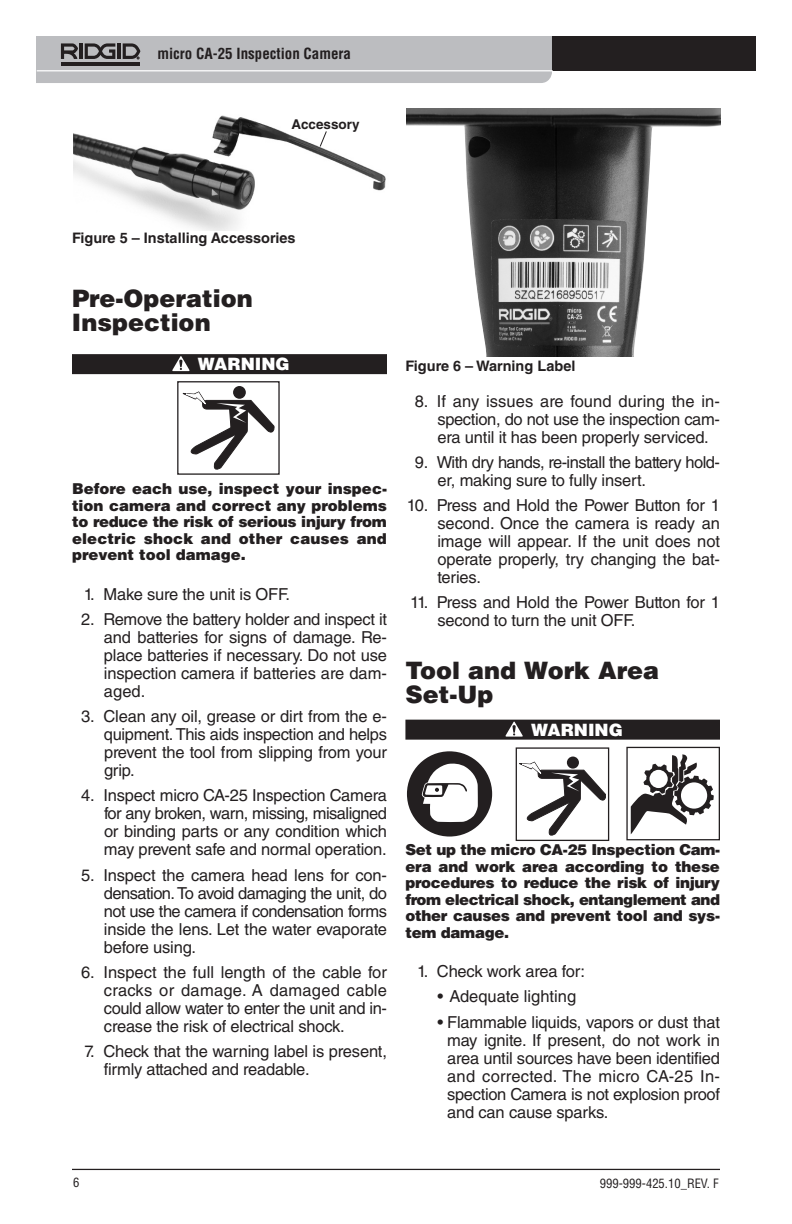
<style>
.page{position:relative;width:792px;height:1224px;background:#fff}
.page>*{position:absolute;margin:0;border:0;box-sizing:border-box;transform-origin:0 0}
.t1{font:900 24px/24px "Helvetica LT Std";color:#231f20}
.t2{font:900 17px "Helvetica LT Std";color:#fff}
.t3{font:16.4px/18px "Helvetica LT Std";letter-spacing:-.01em;color:#231f20;text-align:justify}
.t4{font:16.4px/18px "Helvetica LT Std";letter-spacing:-.035em;color:#231f20}
.t5{font:900 15px/16.4px "Helvetica LT Std";letter-spacing:-.02em;color:#231f20;text-align:justify}
.t6{font:700 condensed 15px "Helvetica LT Std";color:#231f20}
.t7{font:700 14.4px "Helvetica LT Std";color:#231f20}
.t8{font:700 13.6px "Helvetica LT Std";color:#231f20}
.t9{font:condensed 12.6px "Helvetica LT Std";color:#231f20}
</style>
<div class="page">
<div style="left:405px;top:720px;width:315px;height:20px;background:#231f20"></div>
<svg style="left:505px;top:722px;width:18px;height:15px"></svg>
<div style="left:72px;top:354px;width:315px;height:20px;background:#231f20"></div>
<svg style="left:173px;top:371px;width:16px;height:1px"></svg>
<svg style="left:172px;top:356px;width:18px;height:15px"></svg>
<div style="left:403px;top:37px;width:353px;height:34px;background:#231f20"></div>
<img style="left:406px;top:108px;width:315px;height:248px">
<img style="left:74px;top:115px;width:312px;height:116px">
<svg style="left:319px;top:130px;width:9px;height:18px"></svg>
<svg style="left:36px;top:36px;width:516px;height:47px;background:#b6b6b9"></svg>
<hr style="left:37px;top:70px;width:516px;height:1px;background:#fff">
<hr style="left:72px;top:1169px;width:648px;height:1px;background:#231f20">
<svg style="left:407px;top:751px;width:85px;height:86px"></svg>
<div style="left:567px;top:757px;width:12px;height:12px;background:#231f20;border-radius:50%"></div>
<svg style="left:519px;top:762px;width:87px;height:73px"></svg>
<div style="left:516px;top:747px;width:93px;height:94px;border:1px solid #231f20"></div>
<svg style="left:631px;top:754px;width:83px;height:80px"></svg>
<div style="left:626px;top:747px;width:94px;height:93px;border:1px solid #231f20"></div>
<div style="left:233px;top:386px;width:13px;height:13px;background:#231f20;border-radius:50%"></div>
<svg style="left:183px;top:392px;width:91px;height:77px"></svg>
<div style="left:177px;top:381px;width:103px;height:94px;border:1px solid #231f20"></div>
<p class="t6" style="left:157px;top:48px;width:195px">micro CA-25 Inspection Camera</p>
<p class="t8" style="left:292px;top:120px;width:70px">Accessory</p>
<p class="t7" style="left:72px;top:233px;width:225px">Figure 5 – Installing Accessories</p>
<h1 class="t1" style="left:72px;top:288px;width:182px">Pre-Operation<br>Inspection</h1>
<p class="t2" style="left:198px;top:358px;width:93px">WARNING</p>
<p class="t5" style="left:72px;top:482px;width:317px">Before each use, inspect your inspec&shy;tion camera and correct any problems to reduce the risk of serious injury from electric shock and other causes and prevent tool damage.</p>
<p class="t3" style="left:84px;top:587px;width:208px">1. Make sure the unit is OFF.</p>
<p class="t3" style="left:104px;top:612px;width:285px;text-indent:-23px">2. Remove the battery holder and inspect it and batteries for signs of damage. Re&shy;place batteries if necessary. Do not use inspection camera if batteries are dam&shy;aged.</p>
<p class="t3" style="left:104px;top:709px;width:285px;text-indent:-23px">3. Clean any oil, grease or dirt from the e&shy;quipment. This aids inspection and helps prevent the tool from slipping from your grip.</p>
<p class="t3" style="left:104px;top:788px;width:285px;text-indent:-23px">4. Inspect micro CA-25 Inspection Camera for any broken, warn, missing, misaligned or binding parts or any condition which may prevent safe and normal operation.</p>
<p class="t3" style="left:104px;top:867px;width:285px;text-indent:-23px">5. Inspect the camera head lens for con&shy;densation. To avoid damaging the unit, do not use the camera if condensation forms inside the lens. Let the water evaporate before using.</p>
<p class="t3" style="left:104px;top:965px;width:285px;text-indent:-23px">6. Inspect the full length of the cable for cracks or damage. A damaged cable could allow water to enter the unit and in&shy;crease the risk of electrical shock.</p>
<p class="t3" style="left:104px;top:1044px;width:285px;text-indent:-20px">7. Check that the warning label is present, firmly attached and readable.</p>
<p class="t7" style="left:405px;top:361px;width:172px">Figure 6 – Warning Label</p>
<p class="t3" style="left:437px;top:394px;width:284px;text-indent:-23px">8. If any issues are found during the in&shy;spection, do not use the inspection cam&shy;era until it has been properly serviced.</p>
<p class="t4" style="left:437px;top:455px;width:284px;text-indent:-23px">9. With dry hands, re-install the battery hold&shy;er, making sure to fully insert.</p>
<p class="t3" style="left:437px;top:498px;width:284px;text-indent:-31px">10. Press and Hold the Power Button for 1 second. Once the camera is ready an image will appear. If the unit does not operate properly, try changing the bat&shy;teries.</p>
<p class="t3" style="left:437px;top:595px;width:284px;text-indent:-27px">11. Press and Hold the Power Button for 1 second to turn the unit OFF.</p>
<h1 class="t1" style="left:405px;top:661px;width:255px">Tool and Work Area<br>Set-Up</h1>
<p class="t2" style="left:531px;top:723px;width:93px">WARNING</p>
<p class="t5" style="left:405px;top:843px;width:316px">Set up the micro CA-25 Inspection Cam&shy;era and work area according to these procedures to reduce the risk of injury from electrical shock, entanglement and other causes and prevent tool and sys&shy;tem damage.</p>
<p class="t3" style="left:417px;top:964px;width:169px">1. Check work area for:</p>
<p class="t3" style="left:437px;top:989px;width:140px">• Adequate lighting</p>
<p class="t3" style="left:447px;top:1014px;width:274px;text-indent:-10px">• Flammable liquids, vapors or dust that may ignite. If present, do not work in area until sources have been identified and corrected. The micro CA-25 In&shy;spection Camera is not explosion proof and can cause sparks.</p>
<p class="t9" style="left:73px;top:1178px;width:8px">6</p>
<p class="t9" style="left:600px;top:1179px;width:120px">999-999-425.10_REV. F</p>
</div>
